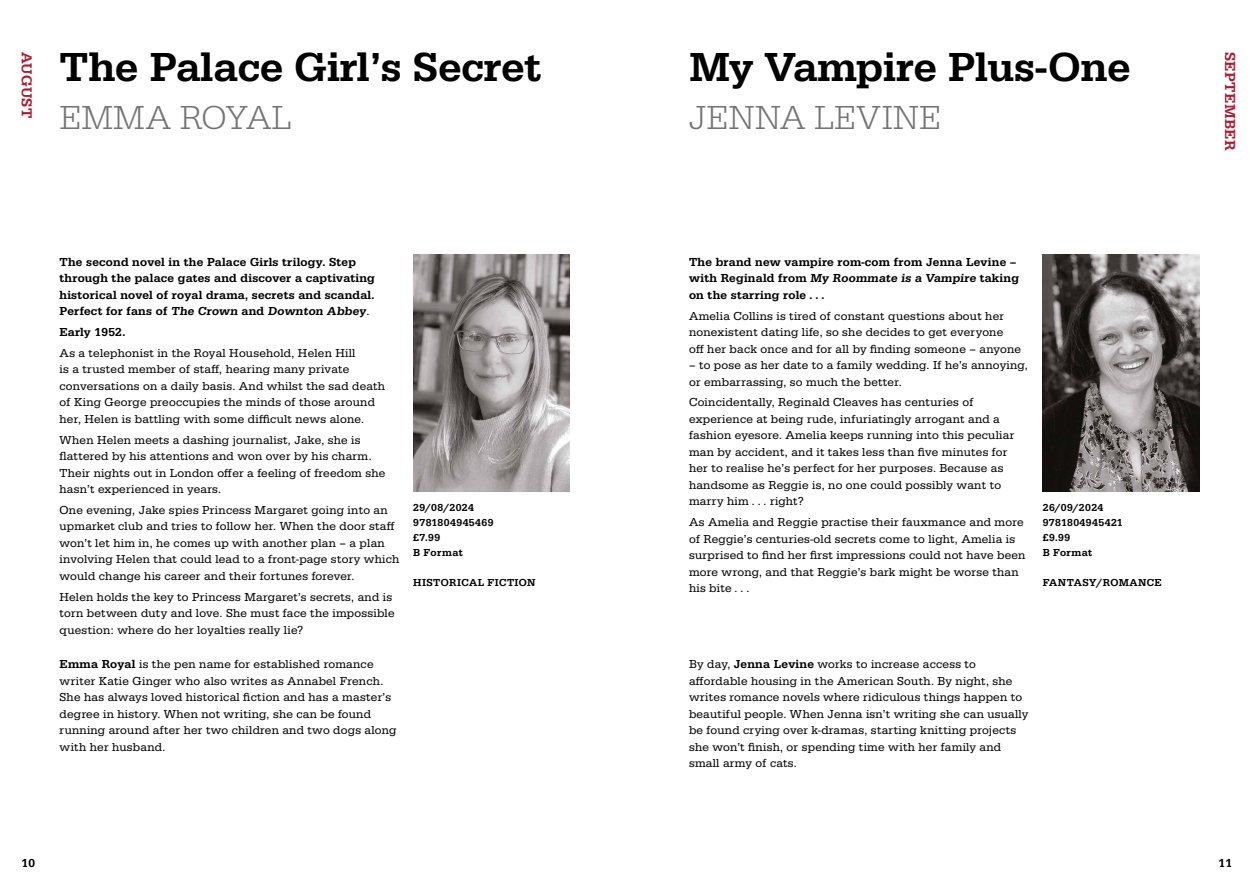
<style>
.page{position:relative;width:1259px;height:893px;background:#fff}
.page>*{position:absolute;margin:0;border:0;box-sizing:border-box;transform-origin:0 0}
.t1{font:500 42px "Serifa";color:#000}
.t2{font:300 34.5px "Serifa";color:#757474}
.t3{font:500 15px "Serifa";letter-spacing:.02em;color:#ad1931}
.t4{font:12px/16.5px "Serifa";letter-spacing:.02em;color:#000}
.t5{font:500 12px/16.5px "Serifa";letter-spacing:.02em;color:#000}
.t6{font:500 10.5px/15px "Serifa";letter-spacing:.04em;color:#000}
.s1{font-weight:400}
.s2{font-weight:500}
</style>
<div class="page">
<img style="left:1042px;top:254px;width:157px;height:237px">
<img style="left:413px;top:254px;width:157px;height:237px">
<p class="t3" style="left:35px;top:52px;width:67px;rotate:90deg">AUGUST</p>
<h1 class="t1" style="left:60px;top:42px;width:483px">The Palace Girl’s Secret</h1>
<h2 class="t2" style="left:60px;top:97px;width:233px">EMMA ROYAL</h2>
<p class="t5" style="left:60px;top:253px;width:317px">The second novel in the Palace Girls trilogy. Step through the palace gates and discover a captivating historical novel of royal drama, secrets and scandal.<br>Perfect for fans of The Crown and Downton Abbey<span class="s1">.</span></p>
<p class="t5" style="left:60px;top:324px;width:67px">Early 1952.</p>
<p class="t4" style="left:60px;top:345px;width:327px">As a telephonist in the Royal Household, Helen Hill<br>is a trusted member of staff, hearing many private conversations on a daily basis. And whilst the sad death of King George preoccupies the minds of those around her, Helen is battling with some difficult news alone.</p>
<p class="t4" style="left:60px;top:431px;width:327px">When Helen meets a dashing journalist, Jake, she is flattered by his attentions and won over by his charm.<br>Their nights out in London offer a feeling of freedom she hasn’t experienced in years.</p>
<p class="t4" style="left:60px;top:502px;width:341px">One evening, Jake spies Princess Margaret going into an upmarket club and tries to follow her. When the door staff won’t let him in, he comes up with another plan – a plan involving Helen that could lead to a front-page story which would change his career and their fortunes forever.</p>
<p class="t4" style="left:60px;top:588px;width:336px">Helen holds the key to Princess Margaret’s secrets, and is torn between duty and love. She must face the impossible question: where do her loyalties really lie?</p>
<p class="t4" style="left:60px;top:656px;width:338px"><span class="s2">Emma Royal</span> is the pen name for established romance writer Katie Ginger who also writes as Annabel French.<br>She has always loved historical fiction and has a master’s degree in history. When not writing, she can be found running around after her two children and two dogs along with her husband.</p>
<p class="t6" style="left:413px;top:500px;width:82px">29/08/2024<br>9781804945469 £7.99<br>B Format</p>
<p class="t6" style="left:413px;top:575px;width:124px">HISTORICAL FICTION</p>
<p class="t5" style="left:22px;top:855px;width:15px">10</p>
<h1 class="t1" style="left:689px;top:42px;width:443px">My Vampire Plus-One</h1>
<h2 class="t2" style="left:689px;top:98px;width:254px">JENNA LEVINE</h2>
<p class="t5" style="left:689px;top:254px;width:331px">The brand new vampire rom-com from Jenna Levine – with Reginald from My Roommate is a Vampire taking on the starring role . . .</p>
<p class="t4" style="left:689px;top:308px;width:334px">Amelia Collins is tired of constant questions about her nonexistent dating life, so she decides to get everyone off her back once and for all by finding someone – anyone</p>
<p class="t4" style="left:689px;top:357px;width:340px">– to pose as her date to a family wedding. If he’s annoying, or embarrassing, so much the better.</p>
<p class="t4" style="left:689px;top:394px;width:327px">Coincidentally, Reginald Cleaves has centuries of experience at being rude, infuriatingly arrogant and a fashion eyesore. Amelia keeps running into this peculiar man by accident, and it takes less than five minutes for her to realise he’s perfect for her purposes. Because as handsome as Reggie is, no one could possibly want to marry him . . . right?</p>
<p class="t4" style="left:689px;top:514px;width:338px">As Amelia and Reggie practise their fauxmance and more of Reggie’s centuries-old secrets come to light, Amelia is surprised to find her first impressions could not have been more wrong, and that Reggie’s bark might be worse than his bite . . .</p>
<p class="t6" style="left:1042px;top:500px;width:81px">26/09/2024<br>9781804945421 £9.99<br>B Format</p>
<p class="t6" style="left:1042px;top:575px;width:121px">FANTASY/ROMANCE</p>
<p class="t4" style="left:689px;top:656px;width:341px">By day, <span class="s2">Jenna Levine</span> works to increase access to affordable housing in the American South. By night, she writes romance novels where ridiculous things happen to beautiful people. When Jenna isn’t writing she can usually be found crying over k-dramas, starting knitting projects she won’t finish, or spending time with her family and small army of cats.</p>
<p class="t3" style="left:1239px;top:52px;width:100px;rotate:90deg">SEPTEMBER</p>
<p class="t5" style="left:1218px;top:855px;width:15px">11</p>
</div>
